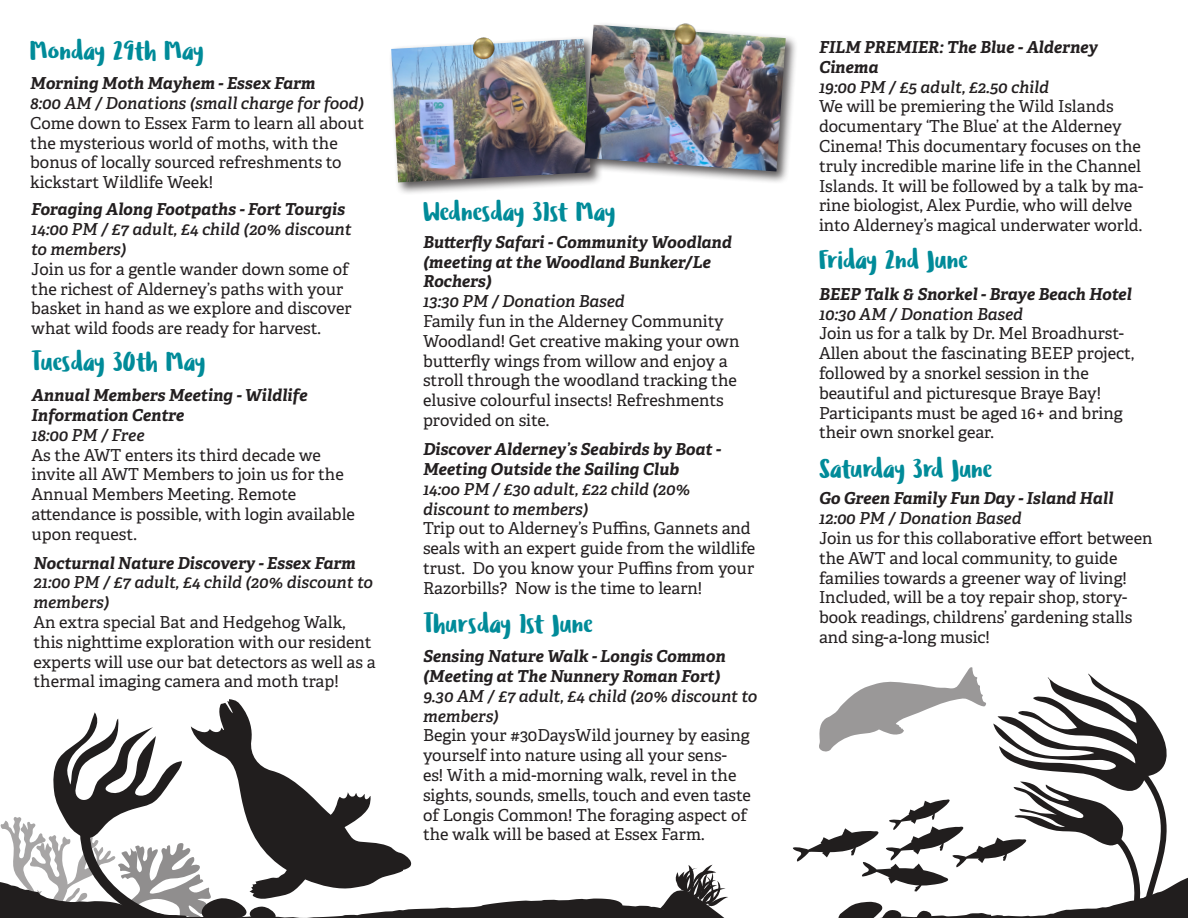
<style>
.page{position:relative;width:1188px;height:918px;background:#fff}
.page>*{position:absolute;margin:0;border:0;box-sizing:border-box;transform-origin:0 0}
.t1{font:27px "Ludicrous Stencil";color:#008b99}
.t2{font:27px "Ludicrous Stencil";letter-spacing:-.02em;color:#008b99}
.t3{font:16.5px/19.8px "Adelle";color:#231f20}
.t4{font:italic 700 16.5px/19.8px "Adelle";color:#231f20}
.t5{font:italic 600 16.5px/19.8px "Adelle";color:#231f20}
</style>
<div class="page">
<svg style="left:219px;top:699px;width:192px;height:178px"></svg>
<svg style="left:0;top:877px;width:660px;height:41px"></svg>
<svg style="left:660px;top:865px;width:68px;height:53px"></svg>
<svg style="left:1px;top:712px;width:275px;height:206px"></svg>
<div style="left:388px;top:36px;width:215px;height:159px;background:#231f20;opacity:.75"></div>
<img style="left:391px;top:39px;width:190px;height:143px">
<img style="left:464px;top:36px;width:37px;height:39px">
<svg style="left:793px;top:667px;width:395px;height:251px"></svg>
<div style="left:581px;top:22px;width:217px;height:162px;background:#231f20;opacity:.75"></div>
<img style="left:584px;top:25px;width:202px;height:146px">
<img style="left:663px;top:22px;width:43px;height:42px">
<p class="t1" style="left:30px;top:32px;width:175px">Monday 29th May</p>
<p class="t4" style="left:30px;top:73px;width:287px">Morning Moth Mayhem - Essex Farm</p>
<p class="t5" style="left:30px;top:93px;width:335px">8:00 AM / Donations (small charge for food)</p>
<p class="t3" style="left:30px;top:112px;width:336px">Come down to Essex Farm to learn all about the mysterious world of moths, with the</p>
<p class="t3" style="left:30px;top:152px;width:313px">bonus of locally sourced refreshments to</p>
<p class="t3" style="left:30px;top:172px;width:185px">kickstart Wildlife Week!</p>
<p class="t4" style="left:31px;top:199px;width:315px">Foraging Along Footpaths - Fort Tourgis</p>
<p class="t5" style="left:31px;top:219px;width:322px">14:00 PM / £7 adult, £4 child (20% discount to members)</p>
<p class="t3" style="left:31px;top:258px;width:322px">Join us for a gentle wander down some of the richest of Alderney’s paths with your basket in hand as we explore and discover what wild foods are ready for harvest.</p>
<p class="t2" style="left:31px;top:343px;width:176px">Tuesday 30th May</p>
<p class="t4" style="left:32px;top:385px;width:277px">Annual Members Meeting - Wildlife</p>
<p class="t4" style="left:32px;top:405px;width:154px">Information Centre</p>
<p class="t5" style="left:32px;top:424px;width:114px">18:00 PM / Free</p>
<p class="t3" style="left:32px;top:444px;width:314px">As the AWT enters its third decade we invite all AWT Members to join us for the<br>Annual Members Meeting. Remote</p>
<p class="t3" style="left:32px;top:504px;width:325px">attendance is possible, with login available upon request.</p>
<p class="t4" style="left:33px;top:552px;width:324px">Nocturnal Nature Discovery - Essex Farm</p>
<p class="t5" style="left:33px;top:572px;width:341px">21:00 PM / £7 adult, £4 child (20% discount to members)</p>
<p class="t3" style="left:33px;top:612px;width:344px">An extra special Bat and Hedgehog Walk, this nighttime exploration with our resident experts will use our bat detectors as well as a thermal imaging camera and moth trap!</p>
<p class="t1" style="left:423px;top:193px;width:194px">Wednesday 31st May</p>
<p class="t4" style="left:423px;top:231px;width:310px">Butterfly Safari - Community Woodland (meeting at the Woodland Bunker/Le<br>Rochers)</p>
<p class="t5" style="left:423px;top:291px;width:203px">13:30 PM / Donation Based</p>
<p class="t3" style="left:423px;top:311px;width:318px">Family fun in the Alderney Community Woodland! Get creative making your own butterfly wings from willow and enjoy a stroll through the woodland tracking the elusive colourful insects! Refreshments provided on site.</p>
<p class="t4" style="left:423px;top:439px;width:299px">Discover Alderney’s Seabirds by Boat -<br>Meeting Outside the Sailing Club</p>
<p class="t5" style="left:423px;top:478px;width:269px">14:oo PM / £30 adult, £22 child (20%</p>
<p class="t5" style="left:423px;top:498px;width:167px">discount to members)</p>
<p class="t3" style="left:423px;top:518px;width:334px">Trip out to Alderney’s Puffins, Gannets and seals with an expert guide from the wildlife trust. Do you know your Puffins from your Razorbills? Now is the time to learn!</p>
<p class="t1" style="left:423px;top:605px;width:172px">Thursday 1st June</p>
<p class="t4" style="left:423px;top:646px;width:304px">Sensing Nature Walk - Longis Common (Meeting at The Nunnery Roman Fort)</p>
<p class="t5" style="left:423px;top:685px;width:336px">9.30 AM / £7 adult, £4 child (20% discount to members)</p>
<p class="t3" style="left:423px;top:725px;width:329px">Begin your #30DaysWild journey by easing yourself into nature using all your sens&shy;es! With a mid-morning walk, revel in the sights, sounds, smells, touch and even taste of Longis Common! The foraging aspect of the walk will be based at Essex Farm.</p>
<p class="t4" style="left:819px;top:37px;width:280px">FILM PREMIER: The Blue - Alderney</p>
<p class="t4" style="left:819px;top:56px;width:61px">Cinema</p>
<p class="t5" style="left:819px;top:76px;width:232px">19:00 PM / £5 adult, £2.50 child</p>
<p class="t3" style="left:819px;top:96px;width:326px">We will be premiering the Wild Islands documentary ‘The Blue’ at the Alderney Cinema! This documentary focuses on the truly incredible marine life in the Channel Islands. It will be followed by a talk by ma&shy;rine biologist, Alex Purdie, who will delve into Alderney’s magical underwater world.</p>
<p class="t1" style="left:819px;top:241px;width:151px">Friday 2nd June</p>
<p class="t4" style="left:819px;top:283px;width:314px">BEEP Talk &amp; Snorkel - Braye Beach Hotel</p>
<p class="t5" style="left:819px;top:303px;width:205px">10:30 AM / Donation Based</p>
<p class="t3" style="left:819px;top:323px;width:307px">Join us for a talk by Dr. Mel Broadhurst-</p>
<p class="t3" style="left:819px;top:343px;width:317px">Allen about the fascinating BEEP project, followed by a snorkel session in the</p>
<p class="t3" style="left:819px;top:382px;width:283px">beautiful and picturesque Braye Bay!</p>
<p class="t3" style="left:819px;top:402px;width:305px">Participants must be aged 16+ and bring their own snorkel gear.</p>
<p class="t1" style="left:819px;top:450px;width:175px">Saturday 3rd June</p>
<p class="t4" style="left:819px;top:488px;width:296px">Go Green Family Fun Day - Island Hall</p>
<p class="t5" style="left:819px;top:508px;width:204px">12:00 PM / Donation Based</p>
<p class="t3" style="left:819px;top:528px;width:335px">Join us for this collaborative effort between the AWT and local community, to guide families towards a greener way of living!</p>
<p class="t3" style="left:819px;top:587px;width:315px">Included, will be a toy repair shop, story&shy;book readings, childrens’ gardening stalls and sing-a-long music!</p>
</div>
